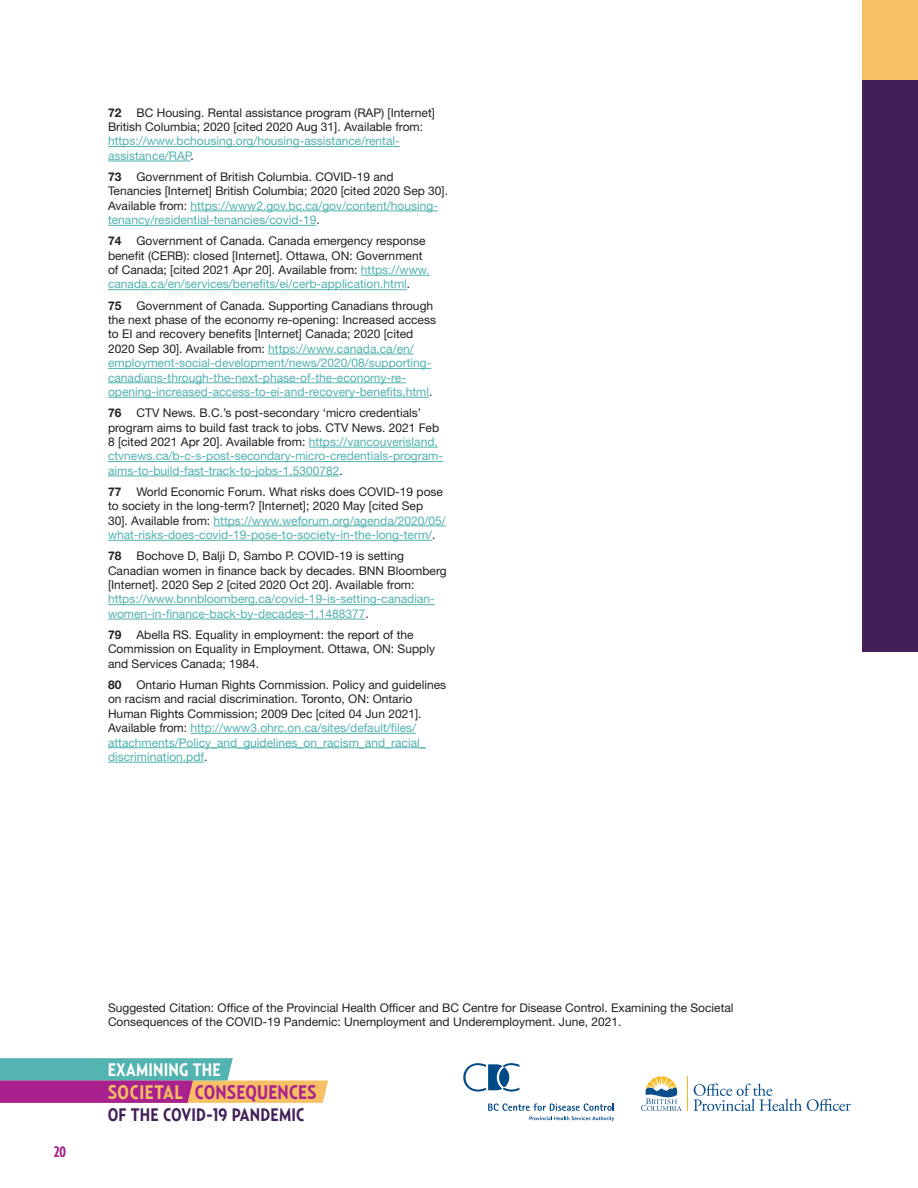
<style>
.page{position:relative;width:918px;height:1188px;background:#fff}
.page>*{position:absolute;margin:0;border:0;box-sizing:border-box;transform-origin:0 0}
.t1{font:700 19.5px "Relay Cond";letter-spacing:.01em;color:#a9218e}
.t2{font:700 19.5px "Relay Cond";letter-spacing:.03em;color:#f7c064}
.t3{font:700 18px "Relay Cond";letter-spacing:.01em;color:#431f59}
.t4{font:700 18px "Relay Cond";letter-spacing:.01em;color:#fff}
.t5{font:500 15px "Relay Comp";color:#a9218e}
.Endnotes{font:12px/14.4px "Helvetica Neue LT Std";color:#231f20}
.Endnotes-2{font:12px/14.4px "Helvetica Neue LT Std";color:#51b2af}
.Citation{font:12px/14.4px "Helvetica Neue LT Std";color:#231f20}
.Endnotes-3{font:700 12px "Helvetica Neue LT Std";color:#231f20}
.s1{color:#51b2af}
.s2{color:#231f20}
</style>
<div class="page">
<hr style="left:688px;top:1076px;width:1px;height:35px;background:#f9b716">
<svg style="left:641px;top:1076px;width:41px;height:35px"></svg>
<svg style="left:694px;top:1083px;width:157px;height:28px"></svg>
<svg style="left:488px;top:1103px;width:126px;height:19px"></svg>
<svg style="left:463px;top:1063px;width:56px;height:29px"></svg>
<svg style="left:0;top:1058px;width:328px;height:45px;background:#a997a3"></svg>
<div style="left:862px;top:80px;width:56px;height:572px;background:#421f58"></div>
<div style="left:862px;top:0;width:56px;height:80px;background:#f6c064"></div>
<hr style="left:108px;top:146px;width:292px;height:1px;background:#51b2af">
<hr style="left:108px;top:161px;width:83px;height:1px;background:#51b2af">
<hr style="left:190px;top:211px;width:248px;height:1px;background:#51b2af">
<hr style="left:108px;top:225px;width:208px;height:1px;background:#51b2af">
<hr style="left:361px;top:275px;width:69px;height:1px;background:#51b2af">
<hr style="left:108px;top:289px;width:299px;height:1px;background:#51b2af">
<hr style="left:268px;top:354px;width:146px;height:1px;background:#51b2af">
<hr style="left:108px;top:368px;width:323px;height:1px;background:#51b2af">
<hr style="left:108px;top:383px;width:298px;height:1px;background:#51b2af">
<hr style="left:108px;top:397px;width:321px;height:1px;background:#51b2af">
<hr style="left:309px;top:447px;width:129px;height:1px;background:#51b2af">
<hr style="left:108px;top:461px;width:335px;height:1px;background:#51b2af">
<hr style="left:108px;top:476px;width:232px;height:1px;background:#51b2af">
<hr style="left:214px;top:526px;width:232px;height:1px;background:#51b2af">
<hr style="left:108px;top:540px;width:324px;height:1px;background:#51b2af">
<hr style="left:108px;top:604px;width:327px;height:1px;background:#51b2af">
<hr style="left:108px;top:619px;width:258px;height:1px;background:#51b2af">
<hr style="left:190px;top:733px;width:226px;height:1px;background:#51b2af">
<hr style="left:108px;top:747px;width:318px;height:1px;background:#51b2af">
<hr style="left:108px;top:762px;width:96px;height:1px;background:#51b2af">
<p class="Endnotes" style="left:108px;top:105px;width:328px;text-indent:28px">BC Housing. Rental assistance program (RAP) [Internet] British Columbia; 2020 [cited 2020 Aug 31]. Available from: <span class="s1">https://www.bchousing.org/housing-assistance/rental&shy;assistance/RAP</span>.</p>
<p class="Endnotes-3" style="left:108px;top:169px;width:15px">73</p>
<p class="Endnotes-3" style="left:108px;top:105px;width:15px">72</p>
<p class="Endnotes" style="left:108px;top:169px;width:342px;text-indent:28px">Government of British Columbia. COVID-19 and Tenancies [Internet] British Columbia; 2020 [cited 2020 Sep 30].<br>Available from: <span class="s1">https://www2.gov.bc.ca/gov/content/housing&shy;tenancy/residential-tenancies/covid-19</span>.</p>
<p class="Endnotes-3" style="left:108px;top:234px;width:15px">74</p>
<p class="Endnotes" style="left:108px;top:234px;width:323px;text-indent:28px">Government of Canada. Canada emergency response benefit (CERB): closed [Internet]. Ottawa, ON: Government of Canada; [cited 2021 Apr 20]. Available from: <span class="s1">https://www. canada.ca/en/services/benefits/ei/cerb-application.html</span>.</p>
<p class="Endnotes-3" style="left:108px;top:298px;width:15px">75</p>
<p class="Endnotes-2" style="left:108px;top:298px;width:330px;text-indent:28px"><span class="s2">Government of Canada. Supporting Canadians through the next phase of the economy re-opening: Increased access to EI and recovery benefits [Internet] Canada; 2020 [cited 2020 Sep 30]. Available from:</span> https://www.canada.ca/en/ employment-social-development/news/2020/08/supporting&shy;canadians-through-the-next-phase-of-the-economy-re&shy;opening-increased-access-to-ei-and-recovery-benefits.html<span class="s2">.</span></p>
<p class="Endnotes-3" style="left:108px;top:405px;width:15px">76</p>
<p class="Endnotes" style="left:108px;top:406px;width:337px;text-indent:28px">CTV News. B.C.’s post-secondary ‘micro credentials’ program aims to build fast track to jobs. CTV News. 2021 Feb 8 [cited 2021 Apr 20]. Available from: <span class="s1">https://vancouverisland. ctvnews.ca/b-c-s-post-secondary-micro-credentials-program&shy;aims-to-build-fast-track-to-jobs-1.5300782</span>.</p>
<p class="Endnotes-3" style="left:108px;top:484px;width:15px">77</p>
<p class="Endnotes" style="left:108px;top:484px;width:339px;text-indent:28px">World Economic Forum. What risks does COVID-19 pose to society in the long-term? [Internet]; 2020 May [cited Sep 30]. Available from: <span class="s1">https://www.weforum.org/agenda/2020/05/ what-risks-does-covid-19-pose-to-society-in-the-long-term/</span>.</p>
<p class="Endnotes-3" style="left:108px;top:549px;width:15px">78</p>
<p class="Endnotes" style="left:108px;top:549px;width:340px;text-indent:28px">Bochove D, Balji D, Sambo P. COVID-19 is setting Canadian women in finance back by decades. BNN Bloomberg [Internet]. 2020 Sep 2 [cited 2020 Oct 20]. Available from: <span class="s1">https://www.bnnbloomberg.ca/covid-19-is-setting-canadian&shy;women-in-finance-back-by-decades-1.1488377</span>.</p>
<p class="Endnotes-3" style="left:108px;top:627px;width:15px">79</p>
<p class="Endnotes" style="left:108px;top:627px;width:329px;text-indent:28px">Abella RS. Equality in employment: the report of the<br>Commission on Equality in Employment. Ottawa, ON: Supply and Services Canada; 1984.</p>
<p class="Endnotes-3" style="left:108px;top:677px;width:15px">80</p>
<p class="Endnotes" style="left:108px;top:677px;width:340px;text-indent:28px">Ontario Human Rights Commission. Policy and guidelines on racism and racial discrimination. Toronto, ON: Ontario Human Rights Commission; 2009 Dec [cited 04 Jun 2021].<br>Available from: <span class="s1">http://www3.ohrc.on.ca/sites/default/files/ attachments/Policy_and_guidelines_on_racism_and_racial_ discrimination.pdf</span>.</p>
<p class="t5" style="left:54px;top:1143px;width:13px">20</p>
<p class="Citation" style="left:108px;top:1000px;width:627px">Suggested Citation: Office of the Provincial Health Officer and BC Centre for Disease Control. Examining the Societal<br>Consequences of the COVID-19 Pandemic: Unemployment and Underemployment. June, 2021.</p>
<h2 class="t4" style="left:108px;top:1059px;width:115px">EXAMINING THE</h2>
<h2 class="t3" style="left:108px;top:1104px;width:198px">OF THE COVID-19 PANDEMIC</h2>
<h1 class="t1" style="left:195px;top:1081px;width:123px">CONSEQUENCES</h1>
<h1 class="t2" style="left:108px;top:1081px;width:77px">SOCIETAL</h1>
</div>
